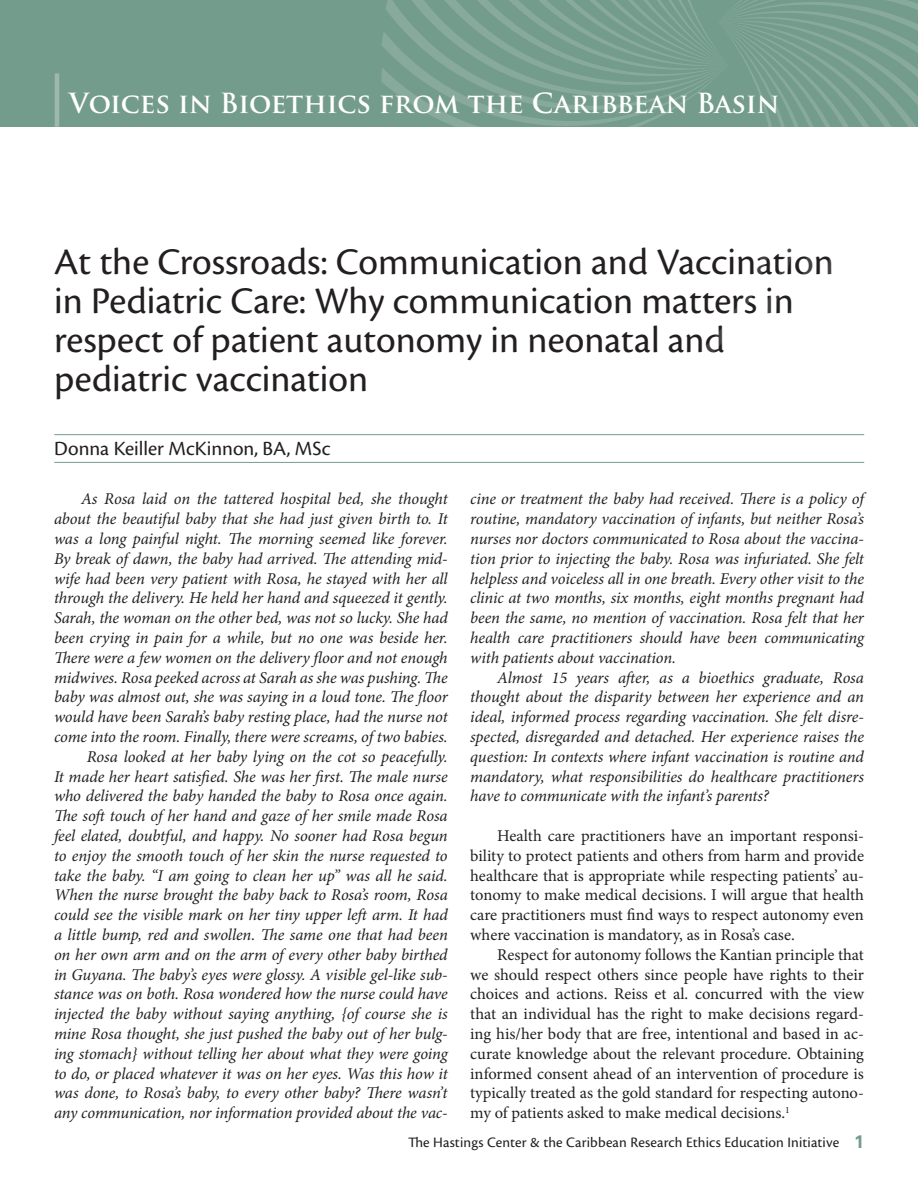
<style>
.page{position:relative;width:918px;height:1188px;background:#fff}
.page>*{position:absolute;margin:0;border:0;box-sizing:border-box;transform-origin:0 0}
.t1{font:39px/39px "Cronos Pro";color:#231f20}
.t2{font:700 27px "Trajan Pro";color:#fff}
.t3{font:21px "Cronos Pro";color:#231f20}
.text{font:italic 16.5px/19.8px "Minion Pro";letter-spacing:-.01em;color:#231f20;text-align:justify}
.text-2{font:16.5px/19.8px "Minion Pro";letter-spacing:-.005em;color:#231f20;text-align:justify}
.t4{font:15px "Cronos Pro";letter-spacing:.01em;color:#231f20}
.s1{font-family:"Zurich BT";font-weight:700;font-size:18px;color:#749c8c}
</style>
<div class="page">
<hr style="left:54px;top:434px;width:810px;height:1px;background:#749c8c">
<hr style="left:54px;top:462px;width:810px;height:1px;background:#749c8c">
<div style="left:0;top:0;width:918px;height:127px;background:#749c8c"></div>
<svg style="left:381px;top:0;width:537px;height:127px"></svg>
<hr style="left:55px;top:73px;width:4px;height:54px;background:#9db9ad">
<p class="t2" style="left:69px;top:86px;width:712px">Voices in Bioethics from the Caribbean Basin</p>
<p class="t1" style="left:54px;top:243px;width:781px">At the Crossroads: Communication and Vaccination in Pediatric Care: Why communication matters in</p>
<p class="t1" style="left:54px;top:321px;width:672px">respect of patient autonomy in neonatal and</p>
<p class="t1" style="left:54px;top:360px;width:316px">pediatric vaccination</p>
<p class="t3" style="left:54px;top:437px;width:278px">Donna Keiller McKinnon, BA, MSc</p>
<p class="text" style="left:54px;top:489px;width:395px;text-indent:27px">As Rosa laid on the tattered hospital bed, she thought about the beautiful baby that she had just given birth to. It was a long painful night. The morning seemed like forever.<br>By break of dawn, the baby had arrived. The attending mid&shy;wife had been very patient with Rosa, he stayed with her all through the delivery. He held her hand and squeezed it gently.<br>Sarah, the woman on the other bed, was not so lucky. She had been crying in pain for a while, but no one was beside her.<br>There were a few women on the delivery floor and not enough midwives. Rosa peeked across at Sarah as she was pushing. The baby was almost out, she was saying in a loud tone. The floor would have been Sarah’s baby resting place, had the nurse not come into the room. Finally, there were screams, of two babies.</p>
<p class="text" style="left:54px;top:747px;width:395px;text-indent:33px">Rosa looked at her baby lying on the cot so peacefully.<br>It made her heart satisfied. She was her first. The male nurse who delivered the baby handed the baby to Rosa once again.<br>The soft touch of her hand and gaze of her smile made Rosa feel elated, doubtful, and happy. No sooner had Rosa begun to enjoy the smooth touch of her skin the nurse requested to take the baby. “I am going to clean her up” was all he said.<br>When the nurse brought the baby back to Rosa’s room, Rosa could see the visible mark on her tiny upper left arm. It had a little bump, red and swollen. The same one that had been on her own arm and on the arm of every other baby birthed in Guyana. The baby’s eyes were glossy. A visible gel-like sub&shy;stance was on both. Rosa wondered how the nurse could have injected the baby without saying anything, {of course she is mine Rosa thought, she just pushed the baby out of her bulg&shy;ing stomach} without telling her about what they were going to do, or placed whatever it was on her eyes. Was this how it was done, to Rosa’s baby, to every other baby? There wasn’t any communication, nor information provided about the vac-</p>
<p class="text" style="left:470px;top:489px;width:395px">cine or treatment the baby had received. There is a policy of routine, mandatory vaccination of infants, but neither Rosa’s nurses nor doctors communicated to Rosa about the vaccina&shy;tion prior to injecting the baby. Rosa was infuriated. She felt helpless and voiceless all in one breath. Every other visit to the clinic at two months, six months, eight months pregnant had been the same, no mention of vaccination. Rosa felt that her health care practitioners should have been communicating with patients about vaccination.</p>
<p class="text" style="left:470px;top:667px;width:395px;text-indent:27px">Almost 15 years after, as a bioethics graduate, Rosa thought about the disparity between her experience and an ideal, informed process regarding vaccination. She felt disre&shy;spected, disregarded and detached. Her experience raises the question: In contexts where infant vaccination is routine and mandatory, what responsibilities do healthcare practitioners have to communicate with the infant’s parents?</p>
<p class="text-2" style="left:470px;top:826px;width:395px;text-indent:27px">Health care practitioners have an important responsi&shy;bility to protect patients and others from harm and provide healthcare that is appropriate while respecting patients’ au&shy;tonomy to make medical decisions. I will argue that health care practitioners must find ways to respect autonomy even where vaccination is mandatory, as in Rosa’s case.</p>
<p class="text-2" style="left:470px;top:945px;width:395px;text-indent:27px">Respect for autonomy follows the Kantian principle that we should respect others since people have rights to their choices and actions. Reiss et al. concurred with the view that an individual has the right to make decisions regard&shy;ing his/her body that are free, intentional and based in ac&shy;curate knowledge about the relevant procedure. Obtaining informed consent ahead of an intervention of procedure is typically treated as the gold standard for respecting autono&shy;my of patients asked to make medical decisions.<sup>1</sup></p>
<p class="t4" style="left:408px;top:1134px;width:457px">The Hastings Center &amp; the Caribbean Research Ethics Education Initiative <span class="s1">1</span></p>
</div>
